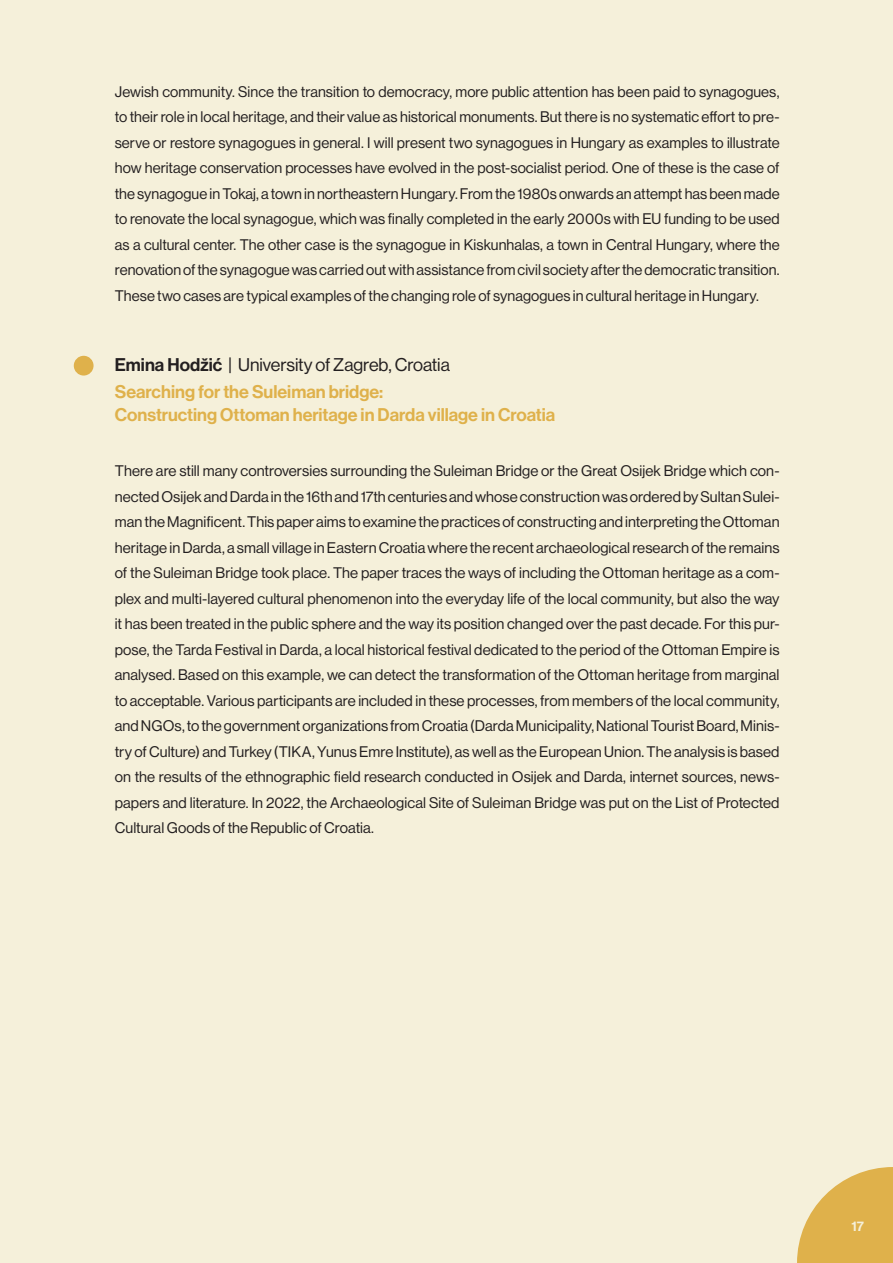
<style>
.page{position:relative;width:893px;height:1263px;background:#f5f0da}
.page>*{position:absolute;margin:0;border:0;box-sizing:border-box;transform-origin:0 0}
.NASLOV_panela{font:18px/22.5px "N Haas Grotesk DS Pro 65 Md";color:#dfb14b}
.avtorji_naslov{font:18px "N Haas Grotesk DS Pro 55 Rg";letter-spacing:-.005em;color:#231f20}
.body_tekst{font:15px/25.5px "N Haas Grotesk DS Pro 55 Rg";letter-spacing:.005em;color:#231f20;text-align:justify}
.t1{font:13.65px "N Haas Grotesk DS Pro 65 Md";color:#f5f0da}
.s1{font-family:"N Haas Grotesk DS Pro 65 Md"}
</style>
<div class="page">
<svg style="left:797px;top:1167px;width:96px;height:96px"></svg>
<div style="left:74px;top:356px;width:20px;height:20px;background:#dfb14b;border-radius:50%"></div>
<p class="body_tekst" style="left:115px;top:79px;width:666px">Jewish community. Since the transition to democracy, more public attention has been paid to synagogues, to their role in local heritage, and their value as historical monuments. But there is no systematic effort to pre&shy;serve or restore synagogues in general. I will present two synagogues in Hungary as examples to illustrate how heritage conservation processes have evolved in the post-socialist period. One of these is the case of the synagogue in Tokaj, a town in northeastern Hungary. From the 1980s onwards an attempt has been made to renovate the local synagogue, which was finally completed in the early 2000s with EU funding to be used as a cultural center. The other case is the synagogue in Kiskunhalas, a town in Central Hungary, where the renovation of the synagogue was carried out with assistance from civil society after the democratic transition.<br>These two cases are typical examples of the changing role of synagogues in cultural heritage in Hungary.</p>
<p class="avtorji_naslov" style="left:115px;top:355px;width:337px"><span class="s1">Emina Hodžić</span> | University of Zagreb, Croatia</p>
<p class="NASLOV_panela" style="left:115px;top:381px;width:442px">Searching for the Suleiman bridge:<br>Constructing Ottoman heritage in Darda village in Croatia</p>
<p class="body_tekst" style="left:115px;top:458px;width:666px">There are still many controversies surrounding the Suleiman Bridge or the Great Osijek Bridge which con&shy;nected Osijek and Darda in the 16th and 17th centuries and whose construction was ordered by Sultan Sulei&shy;man the Magnificent. This paper aims to examine the practices of constructing and interpreting the Ottoman heritage in Darda, a small village in Eastern Croatia where the recent archaeological research of the remains of the Suleiman Bridge took place. The paper traces the ways of including the Ottoman heritage as a com&shy;plex and multi-layered cultural phenomenon into the everyday life of the local community, but also the way it has been treated in the public sphere and the way its position changed over the past decade. For this pur&shy;pose, the Tarda Festival in Darda, a local historical festival dedicated to the period of the Ottoman Empire is analysed. Based on this example, we can detect the transformation of the Ottoman heritage from marginal to acceptable. Various participants are included in these processes, from members of the local community, and NGOs, to the government organizations from Croatia (Darda Municipality, National Tourist Board, Minis&shy;try of Culture) and Turkey (TIKA, Yunus Emre Institute), as well as the European Union. The analysis is based on the results of the ethnographic field research conducted in Osijek and Darda, internet sources, news&shy;papers and literature. In 2022, the Archaeological Site of Suleiman Bridge was put on the List of Protected Cultural Goods of the Republic of Croatia.</p>
<p class="t1" style="left:852px;top:1218px;width:14px">17</p>
</div>
